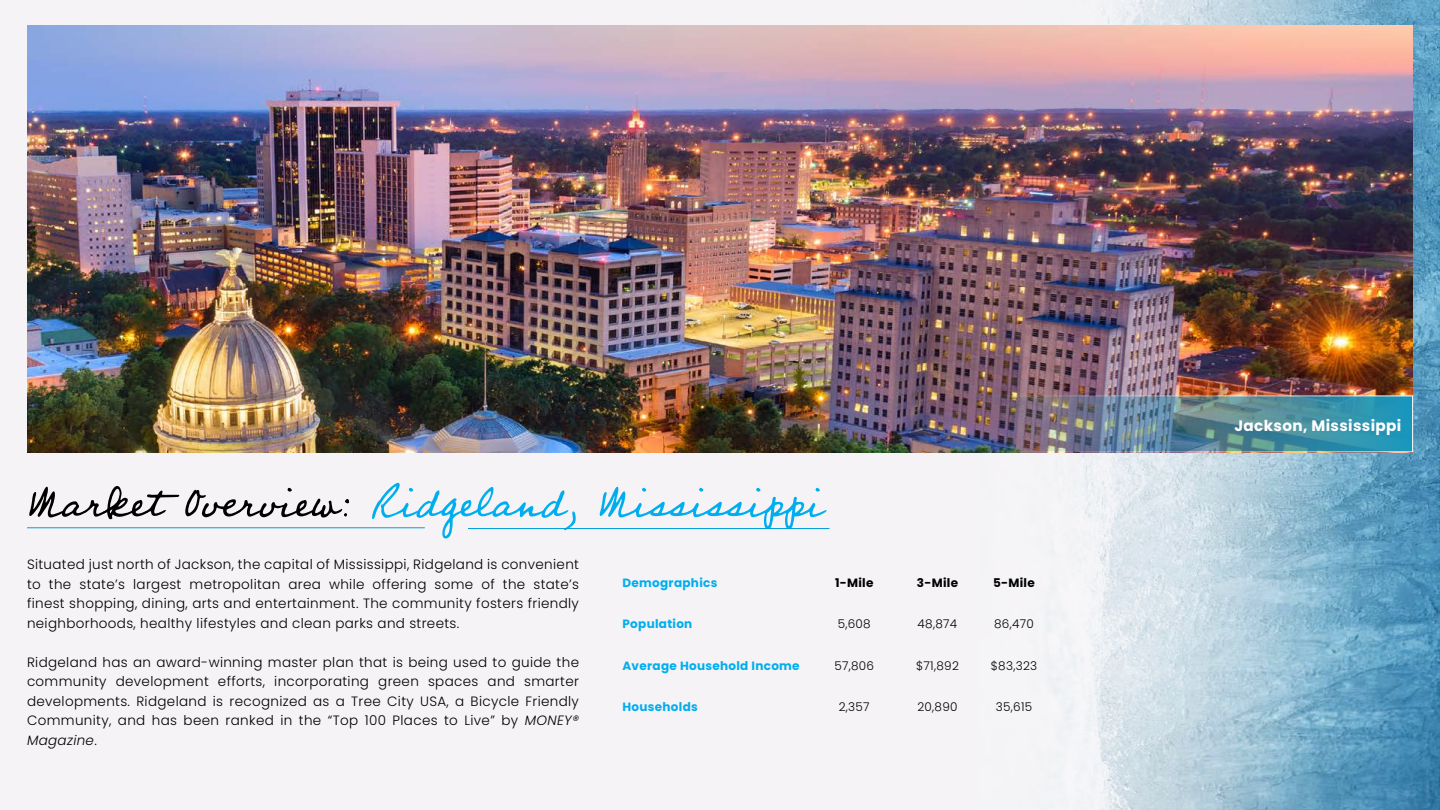
<style>
.page{position:relative;width:1440px;height:810px;background:#fff}
.page>*{position:absolute;margin:0;border:0;box-sizing:border-box;transform-origin:0 0}
.t1{font:51.15px "Professor";color:#00aeef}
.t2{font:700 15.15px "Poppins";letter-spacing:.025em;color:#fff}
.t3{font:300 13.5px/19.5px "Poppins";letter-spacing:.025em;color:#000;text-align:justify}
.t4{font:700 12px "Poppins";letter-spacing:.025em;color:#00aeef}
.t5{font:300 12px "Poppins";letter-spacing:.025em;color:#000}
.t6{font:700 12px "Poppins";letter-spacing:.025em;color:#000}
.s1{color:#000}
.s2{font-style:italic}
</style>
<div class="page">
<div style="left:0;top:0;width:980px;height:810px;background:#f5f3f5"></div>
<img style="left:980px;top:0;width:460px;height:810px">
<img style="left:27px;top:25px;width:1386px;height:427px">
<img style="left:907px;top:396px;width:506px;height:56px">
<hr style="left:27px;top:527px;width:398px;height:1px;background:#009ddd">
<hr style="left:468px;top:528px;width:362px;height:1px;background:#009ddd">
<h1 class="t1" style="left:27px;top:468px;width:797px"><span class="s1">Market Overview:</span> Ridgeland, Mississippi</h1>
<p class="t3" style="left:27px;top:555px;width:554px">Situated just north of Jackson, the capital of Mississippi, Ridgeland is convenient to the state’s largest metropolitan area while offering some of the state’s finest shopping, dining, arts and entertainment. The community fosters friendly neighborhoods, healthy lifestyles and clean parks and streets.</p>
<p class="t3" style="left:27px;top:652px;width:554px">Ridgeland has an award-winning master plan that is being used to guide the community development efforts, incorporating green spaces and smarter developments. Ridgeland is recognized as a Tree City USA, a Bicycle Friendly Community, and has been ranked in the “Top 100 Places to Live” by <span class="s2">MONEY® Magazine</span>.</p>
<p class="t4" style="left:622px;top:575px;width:96px">Demographics</p>
<p class="t6" style="left:835px;top:575px;width:40px">1-Mile</p>
<p class="t6" style="left:917px;top:575px;width:43px">3-Mile</p>
<p class="t6" style="left:993px;top:575px;width:43px">5-Mile</p>
<p class="t4" style="left:622px;top:617px;width:71px">Population</p>
<p class="t5" style="left:838px;top:617px;width:35px">5,608</p>
<p class="t5" style="left:918px;top:617px;width:41px">48,874</p>
<p class="t5" style="left:994px;top:617px;width:41px">86,470</p>
<p class="t4" style="left:622px;top:659px;width:179px">Average Household Income</p>
<p class="t5" style="left:834px;top:659px;width:41px">57,806</p>
<p class="t5" style="left:916px;top:659px;width:44px">$71,892</p>
<p class="t5" style="left:991px;top:659px;width:48px">$83,323</p>
<p class="t4" style="left:622px;top:700px;width:77px">Households</p>
<p class="t5" style="left:839px;top:700px;width:32px">2,357</p>
<p class="t5" style="left:917px;top:700px;width:42px">20,890</p>
<p class="t5" style="left:996px;top:700px;width:38px">35,615</p>
<p class="t2" style="left:1234px;top:417px;width:168px">Jackson, Mississippi</p>
</div>
